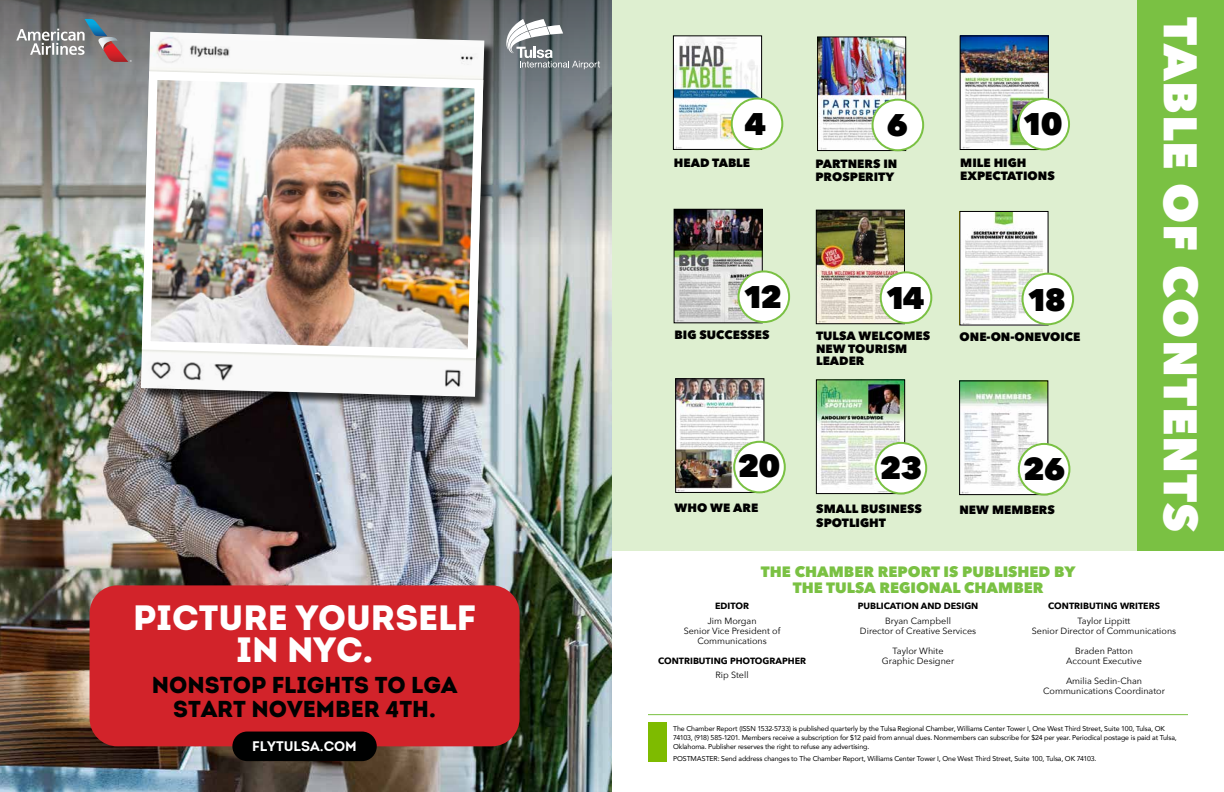
<style>
.page{position:relative;width:1224px;height:792px;background:#fff}
.page>*{position:absolute;margin:0;border:0;box-sizing:border-box;transform-origin:0 0}
.t1{font:800 47px "Avenir Next";letter-spacing:.02em;color:#fff}
.t2{font:35.1px/32px "Intro Black Caps";color:#fff;text-align:center}
.t3{font:800 31.2px "Avenir Next";letter-spacing:-.1em;color:#000}
.t4{font:23px/24px "Intro Black Caps";color:#000101;text-align:center}
.t5{font:800 15px/16px "Avenir Next";color:#7ac143;text-align:center}
.t6{font:700 13.9px "Intro";color:#fff}
.t7{font:800 12px/12.4px "Avenir Next";color:#000}
.t8{font:9px/10px "Avenir Next";color:#000;text-align:center}
.t9{font:700 9px "Avenir Next";color:#000}
.t10{font:7px/9px "Avenir";letter-spacing:-.015em;color:#000}
</style>
<div class="page">
<img style="left:0;top:265px;width:612px;height:527px">
<svg style="left:0;top:0;width:612px;height:265px;background:#888d8b"></svg>
<svg style="left:506px;top:19px;width:94px;height:50px"></svg>
<div style="left:143px;top:33px;width:354px;height:376px;background:#000;opacity:.75"></div>
<img style="left:141px;top:32px;width:343px;height:365px">
<img style="left:138px;top:67px;width:350px;height:296px">
<svg style="left:16px;top:19px;width:116px;height:43px;background:#868285"></svg>
<div style="left:90px;top:585px;width:430px;height:161px;background:#d2232a;border-radius:28px"></div>
<div style="left:232px;top:732px;width:145px;height:29px;background:#000101;border-radius:15px"></div>
<div style="left:612px;top:0;width:612px;height:551px;background:#deefd0"></div>
<div style="left:1138px;top:0;width:86px;height:551px;background:#7ac143"></div>
<div style="left:648px;top:722px;width:19px;height:40px;background:#7ebb00"></div>
<img style="left:675px;top:38px;width:85px;height:110px">
<div style="left:673px;top:36px;width:89px;height:114px;border:1px solid #000"></div>
<img style="left:962px;top:38px;width:85px;height:110px">
<div style="left:960px;top:36px;width:89px;height:114px;border:1px solid #000"></div>
<img style="left:677px;top:381px;width:85px;height:110px">
<div style="left:675px;top:379px;width:89px;height:114px;border:1px solid #000"></div>
<img style="left:819px;top:39px;width:85px;height:110px">
<div style="left:817px;top:37px;width:89px;height:114px;border:1px solid #000"></div>
<img style="left:676px;top:211px;width:84px;height:110px">
<div style="left:674px;top:209px;width:88px;height:114px;border:1px solid #000"></div>
<img style="left:818px;top:382px;width:85px;height:110px">
<div style="left:816px;top:380px;width:89px;height:114px;border:1px solid #000"></div>
<img style="left:962px;top:213px;width:84px;height:110px">
<div style="left:732px;top:99px;width:50px;height:50px;background:#fff;border-radius:50%"></div>
<div style="left:731px;top:98px;width:52px;height:52px;border:2px solid #7ac143;border-radius:50%"></div>
<div style="left:1018px;top:99px;width:51px;height:50px;background:#fff;border-radius:50%"></div>
<div style="left:1017px;top:98px;width:53px;height:52px;border:2px solid #7ac143;border-radius:50%"></div>
<div style="left:734px;top:442px;width:51px;height:50px;background:#fff;border-radius:50%"></div>
<div style="left:733px;top:441px;width:53px;height:52px;border:2px solid #7ac143;border-radius:50%"></div>
<div style="left:876px;top:443px;width:50px;height:50px;background:#fff;border-radius:50%"></div>
<div style="left:875px;top:442px;width:52px;height:52px;border:2px solid #7ac143;border-radius:50%"></div>
<div style="left:739px;top:271px;width:50px;height:51px;background:#fff;border-radius:50%"></div>
<div style="left:738px;top:270px;width:52px;height:53px;border:2px solid #7ac143;border-radius:50%"></div>
<div style="left:1023px;top:274px;width:50px;height:50px;background:#fff;border-radius:50%"></div>
<div style="left:1022px;top:273px;width:52px;height:52px;border:2px solid #7ac143;border-radius:50%"></div>
<div style="left:873px;top:100px;width:50px;height:50px;background:#fff;border-radius:50%"></div>
<div style="left:872px;top:99px;width:52px;height:52px;border:2px solid #7ac143;border-radius:50%"></div>
<hr style="left:648px;top:714px;width:540px;height:1px;background:#7ac143">
<img style="left:961px;top:383px;width:85px;height:110px">
<div style="left:959px;top:381px;width:89px;height:114px;border:1px solid #000"></div>
<div style="left:1019px;top:444px;width:50px;height:51px;background:#fff;border-radius:50%"></div>
<div style="left:1018px;top:443px;width:52px;height:53px;border:2px solid #7ac143;border-radius:50%"></div>
<img style="left:818px;top:212px;width:85px;height:110px">
<div style="left:816px;top:210px;width:89px;height:114px;border:1px solid #000"></div>
<div style="left:881px;top:272px;width:50px;height:51px;background:#fff;border-radius:50%"></div>
<div style="left:880px;top:271px;width:52px;height:53px;border:2px solid #7ac143;border-radius:50%"></div>
<h2 class="t2" style="left:133px;top:601px;width:344px">PICTURE YOURSELF<br>IN NYC.</h2>
<h3 class="t4" style="left:152px;top:673px;width:307px">NONSTOP FLIGHTS TO LGA<br>START NOVEMBER 4TH.</h3>
<h3 class="t6" style="left:252px;top:738px;width:106px">FLYTULSA.COM</h3>
<h3 class="t3" style="left:744px;top:105px;width:23px">4</h3>
<h3 class="t3" style="left:1022px;top:104px;width:42px">10</h3>
<h3 class="t3" style="left:886px;top:106px;width:23px">6</h3>
<h3 class="t7" style="left:674px;top:157px;width:78px">HEAD TABLE</h3>
<h3 class="t7" style="left:960px;top:156px;width:96px;line-height:13px">MILE HIGH<br>EXPECTATIONS</h3>
<h3 class="t7" style="left:815px;top:158px;width:84px">PARTNERS IN<br>PROSPERITY</h3>
<h3 class="t3" style="left:743px;top:278px;width:41px">12</h3>
<h3 class="t7" style="left:675px;top:329px;width:96px">BIG SUCCESSES</h3>
<h3 class="t3" style="left:885px;top:279px;width:41px">14</h3>
<h3 class="t7" style="left:816px;top:330px;width:116px">TULSA WELCOMES<br>NEW TOURISM<br>LEADER</h3>
<h3 class="t3" style="left:1027px;top:281px;width:41px">18</h3>
<h3 class="t7" style="left:960px;top:330px;width:122px">ONE-ON-ONEVOICE</h3>
<h3 class="t3" style="left:738px;top:447px;width:44px">20</h3>
<h3 class="t7" style="left:675px;top:501px;width:85px">WHO WE ARE</h3>
<h3 class="t3" style="left:880px;top:449px;width:44px">23</h3>
<h3 class="t7" style="left:816px;top:501px;width:107px;line-height:14.4px">SMALL BUSINESS<br>SPOTLIGHT</h3>
<h3 class="t3" style="left:1023px;top:450px;width:44px">26</h3>
<h3 class="t7" style="left:959px;top:503px;width:97px">NEW MEMBERS</h3>
<h3 class="t5" style="left:761px;top:564px;width:316px">THE CHAMBER REPORT IS PUBLISHED BY<br>THE TULSA REGIONAL CHAMBER</h3>
<h1 class="t1" style="left:1210px;top:17px;width:517px;rotate:90deg">TABLE OF CONTENTS</h1>
<p class="t9" style="left:715px;top:598px;width:35px">EDITOR</p>
<p class="t8" style="left:684px;top:615px;width:98px">Jim Morgan<br>Senior Vice President of<br>Communications</p>
<p class="t9" style="left:658px;top:653px;width:150px">CONTRIBUTING PHOTOGRAPHER</p>
<p class="t8" style="left:716px;top:670px;width:35px">Rip Stell</p>
<p class="t9" style="left:858px;top:598px;width:122px">PUBLICATION AND DESIGN</p>
<p class="t8" style="left:860px;top:615px;width:118px">Bryan Campbell<br>Director of Creative Services</p>
<p class="t8" style="left:882px;top:645px;width:74px">Taylor White<br>Graphic Designer</p>
<p class="t9" style="left:1048px;top:598px;width:113px">CONTRIBUTING WRITERS</p>
<p class="t8" style="left:1032px;top:615px;width:146px">Taylor Lippitt<br>Senior Director of Communications</p>
<p class="t8" style="left:1066px;top:645px;width:77px">Braden Patton<br>Account Executive</p>
<p class="t8" style="left:1043px;top:675px;width:123px">Amilia Sedin-Chan<br>Communications Coordinator</p>
<p class="t10" style="left:673px;top:723px;width:505px">The Chamber Report (ISSN 1532-5733) is published quarterly by the Tulsa Regional Chamber, Williams Center Tower I, One West Third Street, Suite 100, Tulsa, OK<br>74103, (918) 585-1201. Members receive a subscription for $12 paid from annual dues. Nonmembers can subscribe for $24 per year. Periodical postage is paid at Tulsa,<br>Oklahoma. Publisher reserves the right to refuse any advertising.</p>
<p class="t10" style="left:673px;top:754px;width:425px">POSTMASTER: Send address changes to The Chamber Report, Williams Center Tower I, One West Third Street, Suite 100, Tulsa, OK 74103.</p>
</div>
